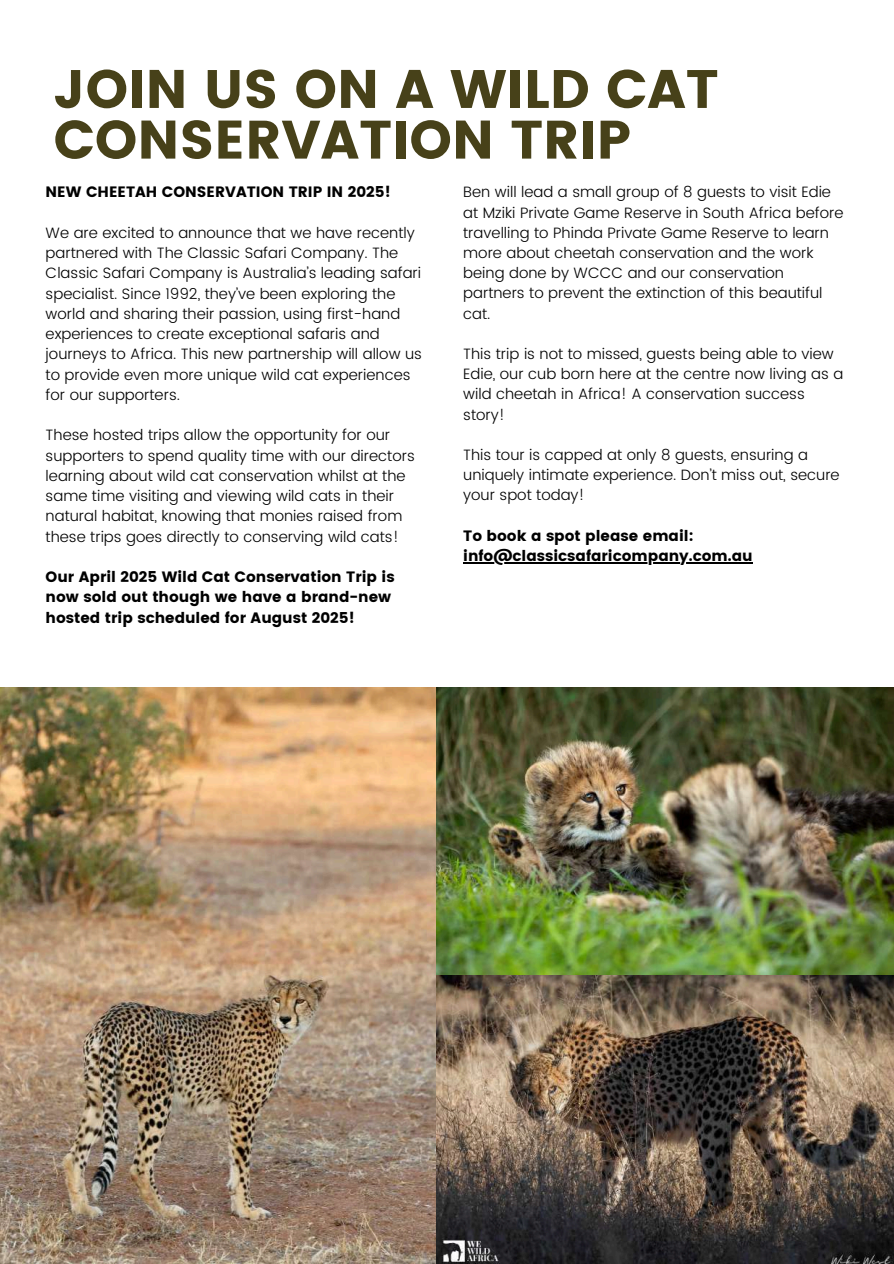
<style>
.page{position:relative;width:894px;height:1264px;background:#fff}
.page>*{position:absolute;margin:0;border:0;box-sizing:border-box;transform-origin:0 0}
.t1{font:700 54px/50.7px "Poppins";color:#474119}
.t2{font:300 15px/20.2px "Poppins";color:#000}
.t3{font:700 15px/20.2px "Poppins";color:#000}
</style>
<div class="page">
<img style="left:0;top:687px;width:437px;height:576px">
<img style="left:437px;top:687px;width:456px;height:576px">
<hr style="left:463px;top:562px;width:289px;height:1px;background:#000">
<h1 class="t1" style="left:53px;top:64px;width:666px">JOIN US ON A WILD CAT<br>CONSERVATION TRIP</h1>
<p class="t3" style="left:46px;top:182px;width:346px">NEW CHEETAH CONSERVATION TRIP IN 2025!</p>
<p class="t2" style="left:46px;top:222px;width:378px">We are excited to announce that we have recently partnered with The Classic Safari Company. The Classic Safari Company is Australia’s leading safari specialist. Since 1992, they’ve been exploring the world and sharing their passion, using first-hand experiences to create exceptional safaris and journeys to Africa. This new partnership will allow us to provide even more unique wild cat experiences for our supporters.</p>
<p class="t2" style="left:46px;top:425px;width:370px">These hosted trips allow the opportunity for our supporters to spend quality time with our directors learning about wild cat conservation whilst at the same time visiting and viewing wild cats in their natural habitat, knowing that monies raised from these trips goes directly to conserving wild cats!</p>
<p class="t3" style="left:46px;top:567px;width:350px">Our April 2025 Wild Cat Conservation Trip is now sold out though we have a brand-new hosted trip scheduled for August 2025!</p>
<p class="t2" style="left:463px;top:182px;width:382px">Ben will lead a small group of 8 guests to visit Edie at Mziki Private Game Reserve in South Africa before travelling to Phinda Private Game Reserve to learn more about cheetah conservation and the work being done by WCCC and our conservation partners to prevent the extinction of this beautiful cat.</p>
<p class="t2" style="left:463px;top:344px;width:381px">This trip is not to missed, guests being able to view Edie, our cub born here at the centre now living as a wild cheetah in Africa! A conservation success story!</p>
<p class="t2" style="left:463px;top:444px;width:378px">This tour is capped at only 8 guests, ensuring a uniquely intimate experience. Don’t miss out, secure your spot today!</p>
<p class="t3" style="left:463px;top:525px;width:291px">To book a spot please email: info@classicsafaricompany.com.au</p>
</div>
